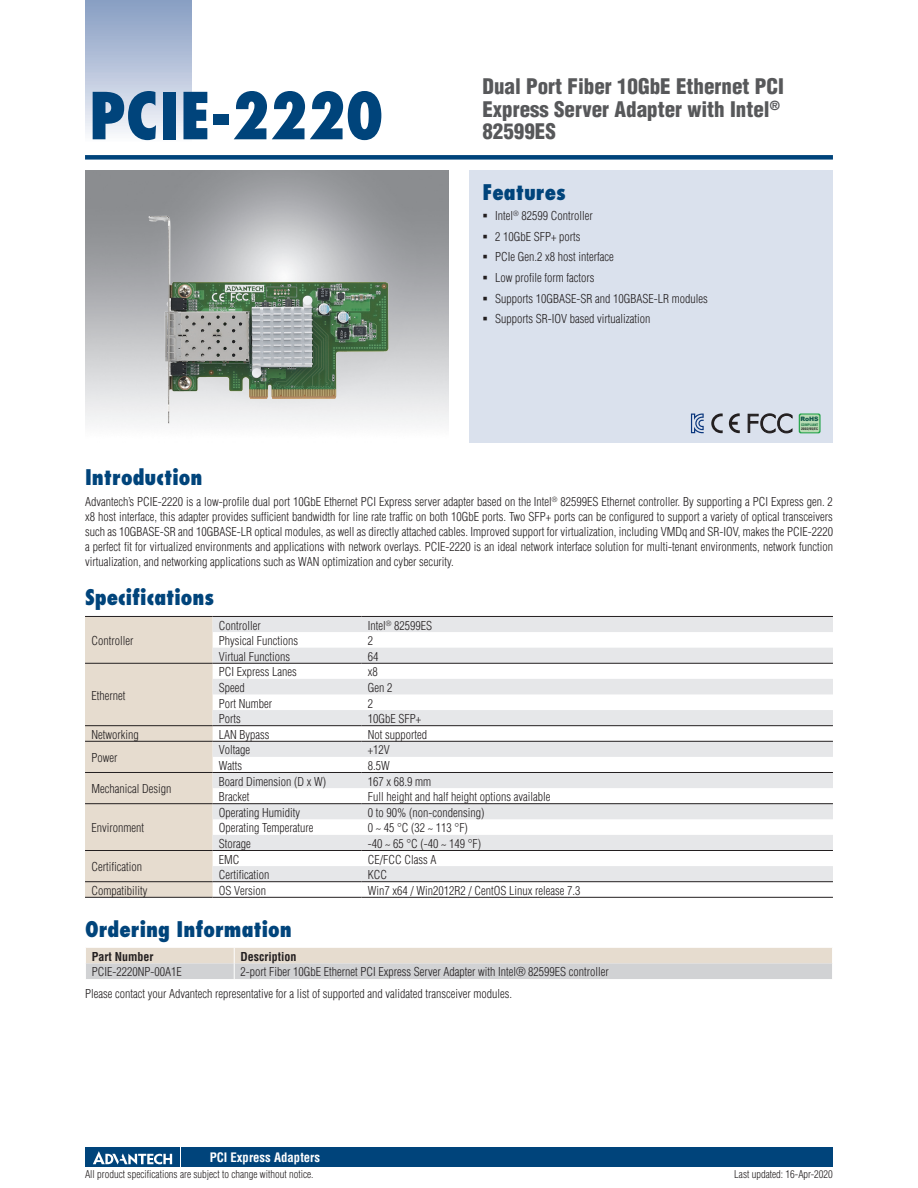
<style>
.page{position:relative;width:918px;height:1188px;background:#fff}
.page>*{position:absolute;margin:0;border:0;box-sizing:border-box;transform-origin:0 0}
.t1{font:800 condensed 63px "Futura";color:#00447b}
.t2{font:900 condensed 21px/22.5px "Helvetica";color:#57585a}
.t3{font:800 condensed 21px "Futura";color:#00447b}
.t4{font:700 condensed 12.75px "Helvetica";color:#fff}
.t5{font:300 condensed 12px/20.7px "Helvetica";color:#231f20}
.t6{font:700 condensed 12px "Helvetica";color:#231f20}
.t7{font:300 condensed 10.5px "Helvetica";color:#231f20}
.t8{font:900 6px "Arial";color:#0c5447}
.t9{font:700 condensed 3.3px "Helvetica";color:#231f20;scale:1.11 1}
.t10{font:700 condensed 3.3px "Helvetica";color:#0c6a39;scale:1.05 1}
</style>
<div class="page">
<div style="left:85px;top:155px;width:748px;height:5px;background:#00447b"></div>
<div style="left:85px;top:0;width:106px;height:143px;background:linear-gradient(to bottom,#849bc1,#f9fafc)"></div>
<div style="left:182px;top:1147px;width:651px;height:20px;background:#00447b"></div>
<div style="left:85px;top:1147px;width:95px;height:20px;background:#00447b"></div>
<svg style="left:93px;top:1151px;width:79px;height:14px"></svg>
<div style="left:470px;top:170px;width:363px;height:272px;background:#dae1ed"></div>
<svg style="left:799px;top:413px;width:22px;height:20px"></svg>
<div style="left:800px;top:415px;width:19px;height:17px;background:#b8dbb4;border-radius:2px"></div>
<svg style="left:711px;top:413px;width:12px;height:20px"></svg>
<svg style="left:729px;top:413px;width:11px;height:21px"></svg>
<svg style="left:747px;top:413px;width:46px;height:21px"></svg>
<svg style="left:691px;top:414px;width:13px;height:19px"></svg>
<img style="left:111px;top:187px;width:312px;height:248px">
<div style="left:85px;top:617px;width:128px;height:280px;background:#e6dccf"></div>
<svg style="left:213px;top:617px;width:620px;height:264px;fill:#e6e7e9"></svg>
<hr style="left:85px;top:616px;width:128px;height:1px;background:#231f20">
<hr style="left:85px;top:663px;width:128px;height:1px;background:#231f20">
<hr style="left:213px;top:616px;width:148px;height:1px;background:#231f20">
<hr style="left:361px;top:616px;width:472px;height:1px;background:#231f20">
<hr style="left:213px;top:663px;width:148px;height:1px;background:#231f20">
<hr style="left:361px;top:663px;width:472px;height:1px;background:#231f20">
<hr style="left:85px;top:725px;width:128px;height:1px;background:#231f20">
<hr style="left:213px;top:725px;width:148px;height:1px;background:#231f20">
<hr style="left:361px;top:725px;width:472px;height:1px;background:#231f20">
<hr style="left:85px;top:741px;width:128px;height:1px;background:#231f20">
<hr style="left:213px;top:741px;width:148px;height:1px;background:#231f20">
<hr style="left:361px;top:741px;width:472px;height:1px;background:#231f20">
<hr style="left:85px;top:772px;width:128px;height:1px;background:#231f20">
<hr style="left:85px;top:803px;width:128px;height:1px;background:#231f20">
<hr style="left:213px;top:772px;width:148px;height:1px;background:#231f20">
<hr style="left:361px;top:772px;width:472px;height:1px;background:#231f20">
<hr style="left:213px;top:803px;width:148px;height:1px;background:#231f20">
<hr style="left:361px;top:803px;width:472px;height:1px;background:#231f20">
<hr style="left:85px;top:850px;width:128px;height:1px;background:#231f20">
<hr style="left:213px;top:850px;width:148px;height:1px;background:#231f20">
<hr style="left:361px;top:850px;width:472px;height:1px;background:#231f20">
<hr style="left:85px;top:881px;width:128px;height:1px;background:#231f20">
<hr style="left:213px;top:881px;width:148px;height:1px;background:#231f20">
<hr style="left:361px;top:881px;width:472px;height:1px;background:#231f20">
<hr style="left:85px;top:897px;width:128px;height:1px;background:#231f20">
<hr style="left:213px;top:897px;width:148px;height:1px;background:#231f20">
<hr style="left:361px;top:897px;width:472px;height:1px;background:#231f20">
<svg style="left:86px;top:948px;width:746px;height:31px;background:#dbd7d1"></svg>
<h1 class="t1" style="left:89px;top:76px;width:296px">PCIE-2220</h1>
<h2 class="t2" style="left:482px;top:75px;width:303px">Dual Port Fiber 10GbE Ethernet PCI<br>Express Server Adapter with Intel<sup>®<br></sup>82599ES</h2>
<h2 class="t3" style="left:482px;top:179px;width:85px">Features</h2>
<p class="t5" style="left:495px;top:205px;width:214px">Intel<sup>®</sup> 82599 Controller<br>2 10GbE SFP+ ports<br>PCIe Gen.2 x8 host interface<br>Low profile form factors<br>Supports 10GBASE-SR and 10GBASE-LR modules<br>Supports SR-IOV based virtualization</p>
<p class="t8" style="left:801px;top:415px;width:20px">RoHS</p>
<p class="t10" style="left:801px;top:422px;width:18px">COMPLIANT</p>
<p class="t9" style="left:801px;top:427px;width:17px">2002/95/EC</p>
<h2 class="t3" style="left:85px;top:464px;width:119px">Introduction</h2>
<p class="t5" style="left:85px;top:494px;width:750px;line-height:15px;text-align:justify">Advantech’s PCIE-2220 is a low-profile dual port 10GbE Ethernet PCI Express server adapter based on the Intel<sup>®</sup> 82599ES Ethernet controller. By supporting a PCI Express gen. 2 x8 host interface, this adapter provides sufficient bandwidth for line rate traffic on both 10GbE ports. Two SFP+ ports can be configured to support a variety of optical transceivers such as 10GBASE-SR and 10GBASE-LR optical modules, as well as directly attached cables. Improved support for virtualization, including VMDq and SR-IOV, makes the PCIE-2220 a perfect fit for virtualized environments and applications with network overlays. PCIE-2220 is an ideal network interface solution for multi-tenant environments, network function virtualization, and networking applications such as WAN optimization and cyber security.</p>
<h2 class="t3" style="left:85px;top:584px;width:131px">Specifications</h2>
<p class="t5" style="left:91px;top:630px;width:43px">Controller</p>
<p class="t5" style="left:219px;top:615px;width:43px">Controller</p>
<p class="t5" style="left:368px;top:615px;width:66px">Intel<sup>®</sup> 82599ES</p>
<p class="t5" style="left:219px;top:630px;width:81px">Physical Functions</p>
<p class="t5" style="left:368px;top:630px;width:7px">2</p>
<p class="t5" style="left:219px;top:646px;width:73px">Virtual Functions</p>
<p class="t5" style="left:368px;top:646px;width:12px">64</p>
<p class="t5" style="left:91px;top:685px;width:35px">Ethernet</p>
<p class="t5" style="left:219px;top:662px;width:79px">PCI Express Lanes</p>
<p class="t5" style="left:368px;top:662px;width:11px">x8</p>
<p class="t5" style="left:219px;top:677px;width:27px">Speed</p>
<p class="t5" style="left:368px;top:677px;width:26px">Gen 2</p>
<p class="t5" style="left:219px;top:693px;width:55px">Port Number</p>
<p class="t5" style="left:368px;top:693px;width:7px">2</p>
<p class="t5" style="left:219px;top:708px;width:23px">Ports</p>
<p class="t5" style="left:368px;top:708px;width:55px">10GbE SFP+</p>
<p class="t5" style="left:91px;top:724px;width:49px">Networking</p>
<p class="t5" style="left:219px;top:724px;width:52px">LAN Bypass</p>
<p class="t5" style="left:368px;top:724px;width:61px">Not supported</p>
<p class="t5" style="left:91px;top:747px;width:28px">Power</p>
<p class="t5" style="left:219px;top:740px;width:33px">Voltage</p>
<p class="t5" style="left:368px;top:740px;width:23px">+12V</p>
<p class="t5" style="left:219px;top:755px;width:25px">Watts</p>
<p class="t5" style="left:368px;top:755px;width:23px">8.5W</p>
<p class="t5" style="left:91px;top:779px;width:81px">Mechanical Design</p>
<p class="t5" style="left:91px;top:818px;width:54px">Environment</p>
<p class="t5" style="left:91px;top:857px;width:52px">Certification</p>
<p class="t5" style="left:219px;top:771px;width:109px">Board Dimension (D x W)</p>
<p class="t5" style="left:368px;top:771px;width:65px">167 x 68.9 mm</p>
<p class="t5" style="left:219px;top:786px;width:32px">Bracket</p>
<p class="t5" style="left:368px;top:786px;width:184px">Full height and half height options available</p>
<p class="t5" style="left:219px;top:802px;width:83px">Operating Humidity</p>
<p class="t5" style="left:368px;top:802px;width:118px">0 to 90% (non-condensing)</p>
<p class="t5" style="left:219px;top:818px;width:96px">Operating Temperature</p>
<p class="t5" style="left:368px;top:818px;width:102px">0 ~ 45 °C (32 ~ 113 °F)</p>
<p class="t5" style="left:219px;top:833px;width:33px">Storage</p>
<p class="t5" style="left:368px;top:833px;width:115px">-40 ~ 65 °C (-40 ~ 149 °F)</p>
<p class="t5" style="left:219px;top:849px;width:22px">EMC</p>
<p class="t5" style="left:368px;top:849px;width:70px">CE/FCC Class A</p>
<p class="t5" style="left:219px;top:864px;width:52px">Certification</p>
<p class="t5" style="left:368px;top:864px;width:21px">KCC</p>
<p class="t5" style="left:91px;top:880px;width:57px">Compatibility</p>
<p class="t5" style="left:219px;top:880px;width:49px">OS Version</p>
<p class="t5" style="left:368px;top:880px;width:214px">Win7 x64 / Win2012R2 / CentOS Linux release 7.3</p>
<h2 class="t3" style="left:85px;top:916px;width:208px">Ordering Information</h2>
<p class="t6" style="left:92px;top:949px;width:63px">Part Number</p>
<p class="t6" style="left:241px;top:949px;width:57px">Description</p>
<p class="t5" style="left:92px;top:962px;width:91px">PCIE-2220NP-00A1E</p>
<p class="t5" style="left:85px;top:961px;width:525px;line-height:21.9px;text-indent:156px">2-port Fiber 10GbE Ethernet PCI Express Server Adapter with Intel® 82599ES controller<br>Please contact your Advantech representative for a list of supported and validated transceiver modules.</p>
<p class="t4" style="left:210px;top:1150px;width:112px">PCI Express Adapters</p>
<p class="t7" style="left:85px;top:1168px;width:230px">All product specifications are subject to change without notice.</p>
<p class="t7" style="left:734px;top:1168px;width:100px">Last updated: 16-Apr-2020</p>
</div>
